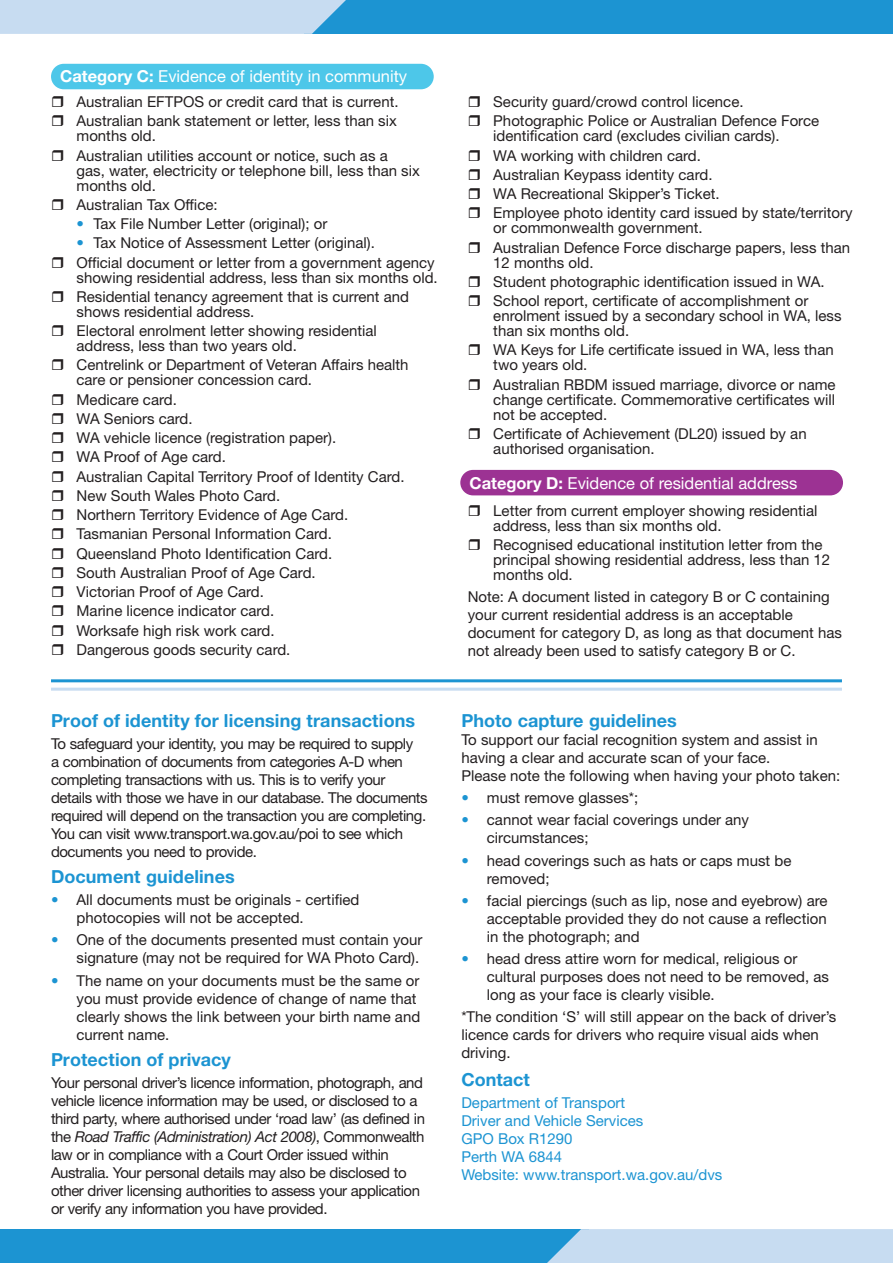
<style>
.page{position:relative;width:893px;height:1263px;background:#fff}
.page>*{position:absolute;margin:0;border:0;box-sizing:border-box;transform-origin:0 0}
.t1{font:700 18px "Helvetica Neue LT Std";letter-spacing:.005em;color:#1c94d2}
.t2{font:16.5px "Helvetica Neue LT Std";color:#fff}
.Intro{font:15px/15px "Helvetica Neue LT Std";color:#231f20}
.Intro-2{font:15px/18px "Helvetica Neue LT Std";letter-spacing:-.03em;color:#231f20}
.Body{font:15px/18px "Helvetica Neue LT Std";color:#231f20}
.Intro-3{font:15px/18px "Helvetica Neue LT Std";color:#1c94d2}
.s1{font-weight:700}
.s2{color:#1c94d2}
.s3{font-style:italic}
</style>
<div class="page">
<div style="left:51px;top:64px;width:383px;height:25px;background:#4dc7e9;border-radius:13px"></div>
<div style="left:460px;top:470px;width:383px;height:25px;background:#9c3293;border-radius:13px"></div>
<div style="left:305px;top:0;width:588px;height:34px;background:#1c94d2"></div>
<div style="left:0;top:0;width:346px;height:34px;background:#c7dcf1"></div>
<hr style="left:51px;top:679px;width:791px;height:3px;background:#1c94d2">
<hr style="left:51px;top:688px;width:791px;height:3px;background:#c7dcf1">
<div style="left:0;top:1229px;width:588px;height:34px;background:#1c94d2"></div>
<div style="left:547px;top:1229px;width:346px;height:34px;background:#c7dcf1"></div>
<h2 class="t2" style="left:60px;top:67px;width:348px"><span class="s1">Category C:</span> Evidence of identity in community</h2>
<p class="Intro" style="left:77px;top:94px;width:324px">Australian EFTPOS or credit card that is current.</p>
<p class="Intro" style="left:77px;top:113px;width:322px">Australian bank statement or letter, less than six months old.</p>
<p class="Intro" style="left:77px;top:148px;width:345px">Australian utilities account or notice, such as a<br>gas, water, electricity or telephone bill, less than six months old.</p>
<p class="Intro" style="left:77px;top:197px;width:143px">Australian Tax Office:</p>
<p class="Intro" style="left:77px;top:216px;width:252px"><span class="s2">•</span> Tax File Number Letter (original); or</p>
<p class="Intro" style="left:77px;top:235px;width:300px"><span class="s2">•</span> Tax Notice of Assessment Letter (original).</p>
<p class="Intro" style="left:77px;top:255px;width:363px">Official document or letter from a government agency showing residential address, less than six months old.</p>
<p class="Intro" style="left:77px;top:289px;width:334px">Residential tenancy agreement that is current and shows residential address.</p>
<p class="Intro" style="left:77px;top:323px;width:302px">Electoral enrolment letter showing residential address, less than two years old.</p>
<p class="Intro" style="left:77px;top:357px;width:334px">Centrelink or Department of Veteran Affairs health care or pensioner concession card.</p>
<p class="Intro" style="left:77px;top:392px;width:102px">Medicare card.</p>
<p class="Intro" style="left:77px;top:411px;width:118px">WA Seniors card.</p>
<p class="Intro" style="left:77px;top:430px;width:261px">WA vehicle licence (registration paper).</p>
<p class="Intro" style="left:77px;top:449px;width:151px">WA Proof of Age card.</p>
<p class="Intro" style="left:77px;top:469px;width:330px">Australian Capital Territory Proof of Identity Card.</p>
<p class="Intro" style="left:77px;top:488px;width:205px">New South Wales Photo Card.</p>
<p class="Intro" style="left:77px;top:507px;width:273px">Northern Territory Evidence of Age Card.</p>
<p class="Intro" style="left:77px;top:526px;width:257px">Tasmanian Personal Information Card.</p>
<p class="Intro" style="left:77px;top:546px;width:257px">Queensland Photo Identification Card.</p>
<p class="Intro" style="left:77px;top:565px;width:241px">South Australian Proof of Age Card.</p>
<p class="Intro" style="left:77px;top:584px;width:189px">Victorian Proof of Age Card.</p>
<p class="Intro" style="left:77px;top:603px;width:199px">Marine licence indicator card.</p>
<p class="Intro" style="left:77px;top:623px;width:200px">Worksafe high risk work card.</p>
<p class="Intro" style="left:77px;top:642px;width:215px">Dangerous goods security card.</p>
<h2 class="t1" style="left:51px;top:709px;width:366px">Proof of identity for licensing transactions</h2>
<p class="Intro-2" style="left:51px;top:734px;width:378px">To safeguard your identity, you may be required to supply<br>a combination of documents from categories A-D when completing transactions with us. This is to verify your details with those we have in our database. The documents required will depend on the transaction you are completing.<br>You can visit www.transport.wa.gov.au/poi to see which documents you need to provide.</p>
<h2 class="t1" style="left:51px;top:865px;width:185px">Document guidelines</h2>
<p class="Intro" style="left:77px;top:891px;width:284px;line-height:18px;text-indent:-26px"><span class="s2">•</span> All documents must be originals - certified photocopies will not be accepted.</p>
<p class="Intro" style="left:51px;top:931px;width:373px;line-height:18px;text-align:right"><span class="s2">•</span> One of the documents presented must contain your signature (may not be required for WA Photo Card).</p>
<p class="Intro" style="left:77px;top:971px;width:345px;line-height:18px;text-indent:-26px"><span class="s2">•</span> The name on your documents must be the same or you must provide evidence of change of name that clearly shows the link between your birth name and current name.</p>
<h2 class="t1" style="left:51px;top:1048px;width:181px">Protection of privacy</h2>
<p class="Intro-2" style="left:51px;top:1073px;width:376px">Your personal driver’s licence information, photograph, and vehicle licence information may be used, or disclosed to a third party, where authorised under ‘road law’ (as defined in the <span class="s3">Road Traffic (Administration) Act 2008)</span>, Commonwealth law or in compliance with a Court Order issued within Australia. Your personal details may also be disclosed to other driver licensing authorities to assess your application or verify any information you have provided.</p>
<p class="Intro" style="left:493px;top:94px;width:252px">Security guard/crowd control licence.</p>
<p class="Intro" style="left:493px;top:113px;width:327px">Photographic Police or Australian Defence Force identification card (excludes civilian cards).</p>
<p class="Intro" style="left:493px;top:148px;width:209px">WA working with children card.</p>
<p class="Intro" style="left:493px;top:167px;width:221px">Australian Keypass identity card.</p>
<p class="Intro" style="left:493px;top:186px;width:228px">WA Recreational Skipper’s Ticket.</p>
<p class="Intro" style="left:493px;top:205px;width:361px">Employee photo identity card issued by state/territory or commonwealth government.</p>
<p class="Intro" style="left:493px;top:240px;width:358px">Australian Defence Force discharge papers, less than<br>12 months old.</p>
<p class="Intro" style="left:493px;top:274px;width:333px">Student photographic identification issued in WA.</p>
<p class="Intro" style="left:493px;top:293px;width:350px">School report, certificate of accomplishment or enrolment issued by a secondary school in WA, less than six months old.</p>
<p class="Intro" style="left:493px;top:342px;width:342px">WA Keys for Life certificate issued in WA, less than two years old.</p>
<p class="Intro" style="left:493px;top:377px;width:344px;text-align:justify">Australian RBDM issued marriage, divorce or name change certificate. Commemorative certificates will not be accepted.</p>
<p class="Intro" style="left:493px;top:426px;width:315px">Certificate of Achievement (DL20) issued by an authorised organisation.</p>
<h2 class="t2" style="left:469px;top:473px;width:329px"><span class="s1">Category D:</span> Evidence of residential address</h2>
<p class="Intro" style="left:493px;top:503px;width:326px">Letter from current employer showing residential address, less than six months old.</p>
<p class="Intro" style="left:493px;top:537px;width:339px">Recognised educational institution letter from the principal showing residential address, less than 12 months old.</p>
<p class="Intro" style="left:468px;top:588px;width:376px;line-height:18px">Note: A document listed in category B or C containing your current residential address is an acceptable document for category D, as long as that document has not already been used to satisfy category B or C.</p>
<h2 class="t1" style="left:461px;top:709px;width:217px">Photo capture guidelines</h2>
<p class="Body" style="left:461px;top:730px;width:380px">To support our facial recognition system and assist in having a clear and accurate scan of your face.<br>Please note the following when having your photo taken:</p>
<p class="Intro" style="left:461px;top:790px;width:178px"><span class="s2">•</span> must remove glasses*;</p>
<p class="Intro" style="left:487px;top:811px;width:264px;line-height:18px;text-indent:-26px"><span class="s2">•</span> cannot wear facial coverings under any circumstances;</p>
<p class="Intro" style="left:487px;top:851px;width:306px;line-height:18px;text-indent:-26px"><span class="s2">•</span> head coverings such as hats or caps must be removed;</p>
<p class="Intro" style="left:487px;top:891px;width:342px;line-height:18px;text-align:justify;text-indent:-26px"><span class="s2">•</span> facial piercings (such as lip, nose and eyebrow) are acceptable provided they do not cause a reflection in the photograph; and</p>
<p class="Intro" style="left:487px;top:949px;width:344px;line-height:18px;text-indent:-26px"><span class="s2">•</span> head dress attire worn for medical, religious or cultural purposes does not need to be removed, as long as your face is clearly visible.</p>
<p class="Body" style="left:461px;top:1008px;width:377px">*The condition ‘S’ will still appear on the back of driver’s licence cards for drivers who require visual aids when driving.</p>
<h2 class="t1" style="left:461px;top:1068px;width:70px">Contact</h2>
<p class="Intro-3" style="left:461px;top:1094px;width:165px">Department of Transport</p>
<p class="Intro-3" style="left:461px;top:1112px;width:263px">Driver and Vehicle Services<br>GPO Box R1290<br>Perth WA 6844<br>Website: www.transport.wa.gov.au/dvs</p>
</div>
